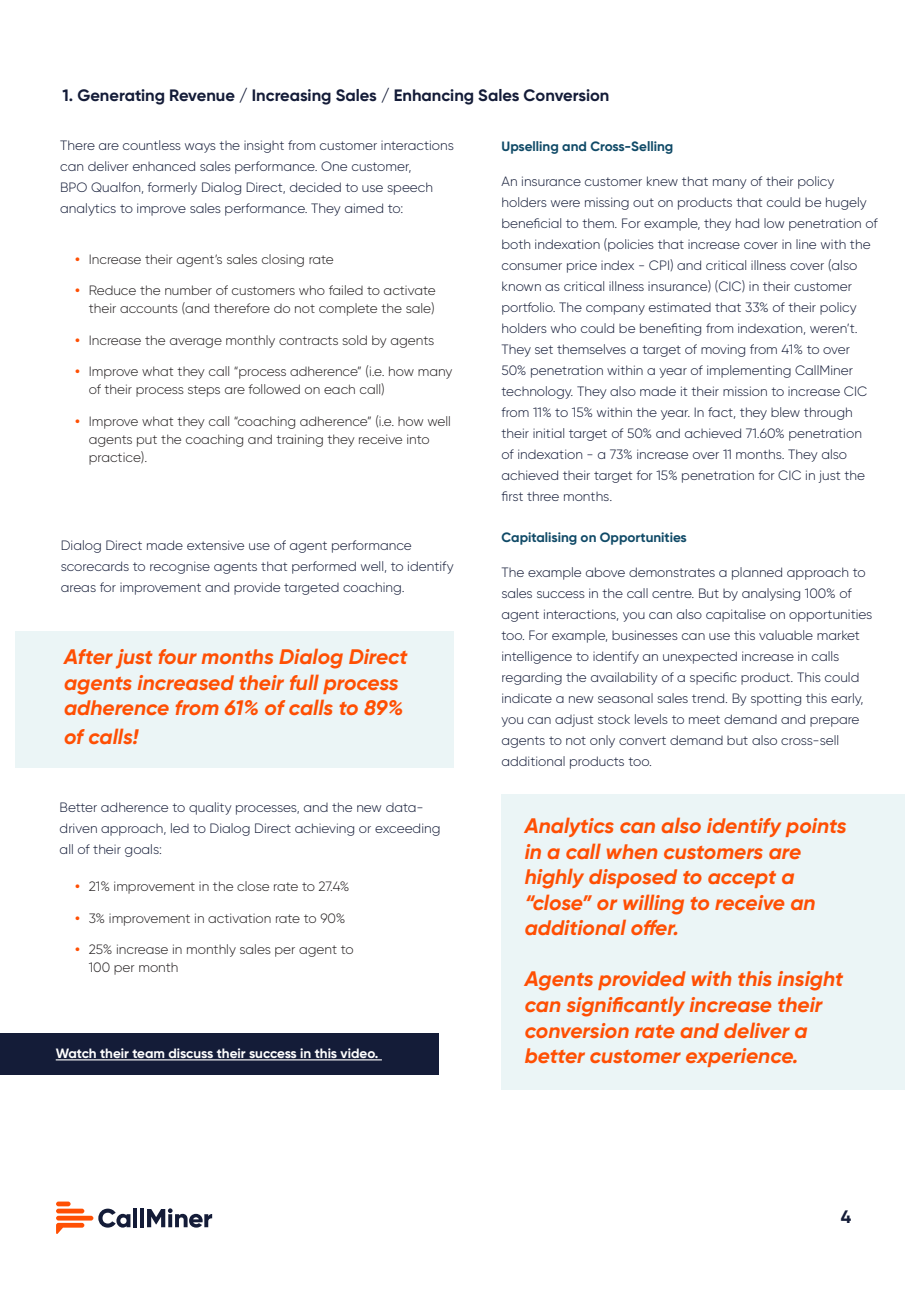
<style>
.page{position:relative;width:919px;height:1289px;background:#fff}
.page>*{position:absolute;margin:0;border:0;box-sizing:border-box;transform-origin:0 0}
.Callout_Orange{font:italic 700 21px/25.5px "Gilroy";color:#ff4f03}
.t1{font:700 18px "Gilroy";color:#141c38}
.H3-_BLUE_CHAPTER_-_N{font:700 16.5px "Gilroy";color:#141c38}
.BODY_COPY{font:300 13.5px/21px "Gilroy";color:#141c38}
.t2{font:300 13.5px/18px "Gilroy";color:#231f20}
.Blue_Paragraph_-_Sma{font:700 13.5px "Gilroy";color:#104a67}
.BODY_COPY-2{font:700 13.5px "Gilroy";letter-spacing:-.005em;color:#fff}
.s1{font-weight:700;color:#ff4f03}
</style>
<div class="page">
<div style="left:56px;top:1208px;width:28px;height:5px;background:#ff4f03;border-radius:2px"></div>
<svg style="left:56px;top:1222px;width:28px;height:12px"></svg>
<div style="left:56px;top:1201px;width:15px;height:5px;background:#ff4f03;border-radius:2px"></div>
<div style="left:56px;top:1215px;width:37px;height:5px;background:#ff4f03;border-radius:2px"></div>
<svg style="left:98px;top:1208px;width:32px;height:19px"></svg>
<hr style="left:133px;top:1208px;width:4px;height:19px;background:#141c38">
<hr style="left:140px;top:1208px;width:4px;height:19px;background:#141c38">
<svg style="left:147px;top:1208px;width:65px;height:19px"></svg>
<div style="left:501px;top:794px;width:404px;height:295px;background:#ebf5f6"></div>
<div style="left:15px;top:631px;width:439px;height:136px;background:#ebf5f6"></div>
<div style="left:0;top:1033px;width:439px;height:41px;background:#141c38"></div>
<hr style="left:56px;top:1059px;width:326px;height:1px;background:#fff">
<p class="H3-_BLUE_CHAPTER_-_N" style="left:62px;top:85px;width:548px">1. Generating Revenue / Increasing Sales / Enhancing Sales Conversion</p>
<p class="BODY_COPY" style="left:60px;top:134px;width:395px">There are countless ways the insight from customer interactions can deliver enhanced sales performance. One customer,<br>BPO Qualfon, formerly Dialog Direct, decided to use speech analytics to improve sales performance. They aimed to:</p>
<p class="t2" style="left:75px;top:250px;width:260px"><span class="s1">•</span> Increase their agent’s sales closing rate</p>
<p class="t2" style="left:75px;top:281px;width:362px;text-align:right"><span class="s1">•</span> Reduce the number of customers who failed to activate their accounts (and therefore do not complete the sale)</p>
<p class="t2" style="left:75px;top:331px;width:360px"><span class="s1">•</span> Increase the average monthly contracts sold by agents</p>
<p class="t2" style="left:89px;top:362px;width:365px;text-indent:-14px"><span class="s1">•</span> Improve what they call “process adherence” (i.e. how many of their process steps are followed on each call)</p>
<p class="t2" style="left:89px;top:412px;width:364px;text-indent:-14px"><span class="s1">•</span> Improve what they call “coaching adherence” (i.e. how well agents put the coaching and training they receive into practice).</p>
<p class="Blue_Paragraph_-_Sma" style="left:501px;top:138px;width:173px">Upselling and Cross-Selling</p>
<p class="BODY_COPY" style="left:501px;top:170px;width:377px">An insurance customer knew that many of their policy holders were missing out on products that could be hugely beneficial to them. For example, they had low penetration of both indexation (policies that increase cover in line with the consumer price index - CPI) and critical illness cover (also known as critical illness insurance) (CIC) in their customer portfolio. The company estimated that 33% of their policy holders who could be benefiting from indexation, weren’t.<br>They set themselves a target of moving from 41% to over 50% penetration within a year of implementing CallMiner technology. They also made it their mission to increase CIC from 11% to 15% within the year. In fact, they blew through their initial target of 50% and achieved 71.60% penetration<br>of indexation - a 73% increase over 11 months. They also achieved their target for 15% penetration for CIC in just the first three months.</p>
<p class="Blue_Paragraph_-_Sma" style="left:501px;top:529px;width:187px">Capitalising on Opportunities</p>
<p class="BODY_COPY" style="left:501px;top:561px;width:372px">The example above demonstrates a planned approach to sales success in the call centre. But by analysing 100% of agent interactions, you can also capitalise on opportunities too. For example, businesses can use this valuable market intelligence to identify an unexpected increase in calls regarding the availability of a specific product. This could indicate a new seasonal sales trend. By spotting this early, you can adjust stock levels to meet demand and prepare agents to not only convert demand but also cross-sell additional products too.</p>
<p class="BODY_COPY" style="left:61px;top:534px;width:394px">Dialog Direct made extensive use of agent performance scorecards to recognise agents that performed well, to identify areas for improvement and provide targeted coaching.</p>
<p class="Callout_Orange" style="left:64px;top:644px;width:345px">After just four months Dialog Direct agents increased their full process adherence from 61% of calls to 89%</p>
<p class="Callout_Orange" style="left:64px;top:723px;width:76px">of calls!</p>
<p class="BODY_COPY" style="left:60px;top:797px;width:382px">Better adherence to quality processes, and the new data&shy;driven approach, led to Dialog Direct achieving or exceeding all of their goals:</p>
<p class="t2" style="left:75px;top:877px;width:276px"><span class="s1">•</span> 21% improvement in the close rate to 27.4%</p>
<p class="t2" style="left:75px;top:908px;width:272px"><span class="s1">•</span> 3% improvement in activation rate to 90%</p>
<p class="t2" style="left:89px;top:940px;width:266px;text-indent:-14px"><span class="s1">•</span> 25% increase in monthly sales per agent to<br>100 per month</p>
<p class="BODY_COPY-2" style="left:56px;top:1044px;width:324px">Watch their team discuss their success in this video.</p>
<p class="Callout_Orange" style="left:524px;top:813px;width:323px">Analytics can also identify points in a call when customers are highly disposed to accept a “close” or willing to receive an additional offer.</p>
<p class="Callout_Orange" style="left:524px;top:966px;width:320px">Agents provided with this insight can significantly increase their conversion rate and deliver a better customer experience.</p>
<p class="t1" style="left:840px;top:1205px;width:12px">4</p>
</div>
